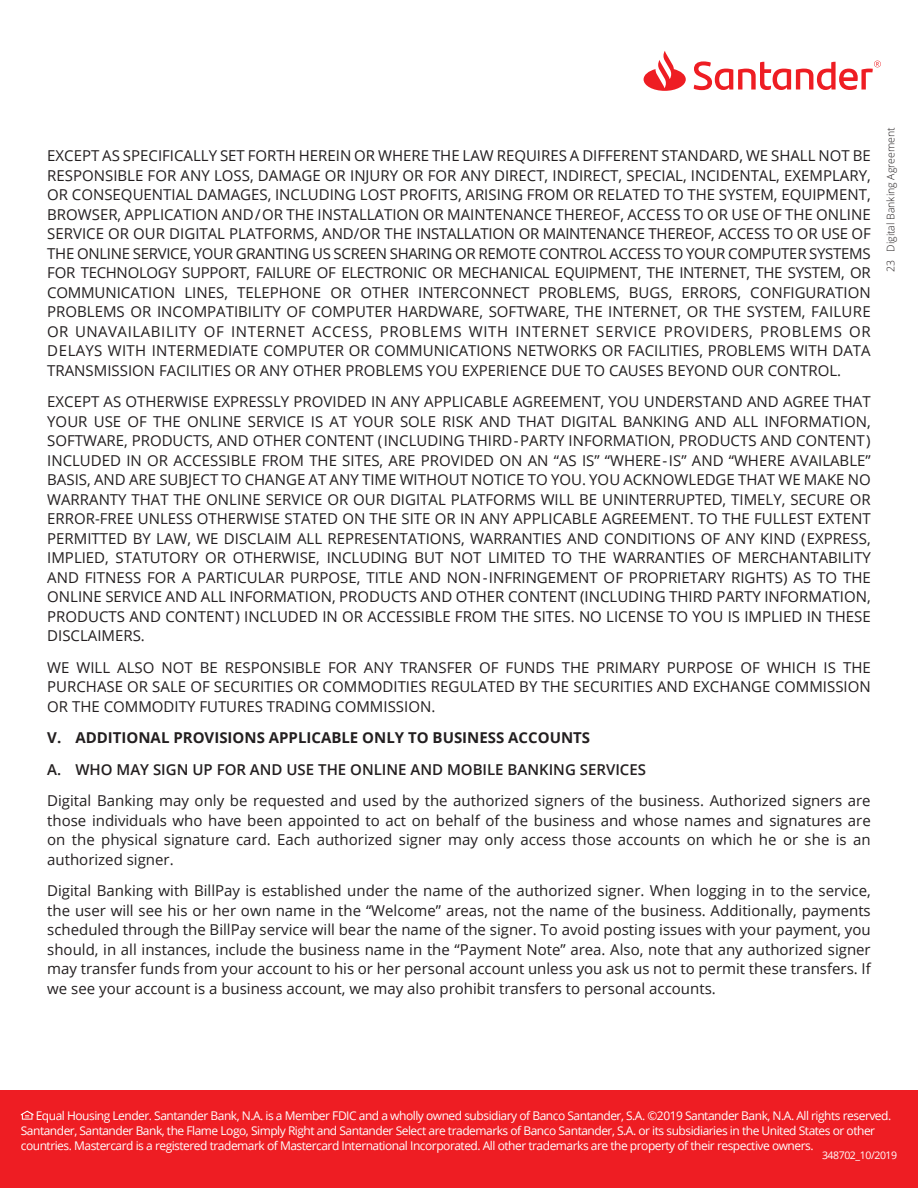
<style>
.page{position:relative;width:918px;height:1188px;background:#fff}
.page>*{position:absolute;margin:0;border:0;box-sizing:border-box;transform-origin:0 0}
.Justification{font:15px/19.5px "Open Sans";color:#231f20;text-align:justify}
.Justification-2{font:600 15px "Open Sans";color:#231f20}
.Justification-3{font:700 15px "Open Sans";color:#231f20}
.t1{font:12px/15px "Open Sans";letter-spacing:-.04em;color:#fff}
.t2{font:300 10.5px "Open Sans";color:#231f20}
.t3{font:10.5px "Open Sans";letter-spacing:-.04em;color:#fff}
</style>
<div class="page">
<svg style="left:644px;top:51px;width:237px;height:40px"></svg>
<div style="left:0;top:1090px;width:918px;height:98px;background:#ee1d23"></div>
<svg style="left:21px;top:1111px;width:13px;height:9px"></svg>
<p class="Justification" style="left:47px;top:146px;width:825px">EXCEPT AS SPECIFICALLY SET FORTH HEREIN OR WHERE THE LAW REQUIRES A DIFFERENT STANDARD, WE SHALL NOT BE RESPONSIBLE FOR ANY LOSS, DAMAGE OR INJURY OR FOR ANY DIRECT, INDIRECT, SPECIAL, INCIDENTAL, EXEMPLARY, OR CONSEQUENTIAL DAMAGES, INCLUDING LOST PROFITS, ARISING FROM OR RELATED TO THE SYSTEM, EQUIPMENT, BROWSER, APPLICATION AND / OR THE INSTALLATION OR MAINTENANCE THEREOF, ACCESS TO OR USE OF THE ONLINE SERVICE OR OUR DIGITAL PLATFORMS, AND/OR THE INSTALLATION OR MAINTENANCE THEREOF, ACCESS TO OR USE OF THE ONLINE SERVICE, YOUR GRANTING US SCREEN SHARING OR REMOTE CONTROL ACCESS TO YOUR COMPUTER SYSTEMS FOR TECHNOLOGY SUPPORT, FAILURE OF ELECTRONIC OR MECHANICAL EQUIPMENT, THE INTERNET, THE SYSTEM, OR COMMUNICATION LINES, TELEPHONE OR OTHER INTERCONNECT PROBLEMS, BUGS, ERRORS, CONFIGURATION PROBLEMS OR INCOMPATIBILITY OF COMPUTER HARDWARE, SOFTWARE, THE INTERNET, OR THE SYSTEM, FAILURE OR UNAVAILABILITY OF INTERNET ACCESS, PROBLEMS WITH INTERNET SERVICE PROVIDERS, PROBLEMS OR DELAYS WITH INTERMEDIATE COMPUTER OR COMMUNICATIONS NETWORKS OR FACILITIES, PROBLEMS WITH DATA TRANSMISSION FACILITIES OR ANY OTHER PROBLEMS YOU EXPERIENCE DUE TO CAUSES BEYOND OUR CONTROL.</p>
<p class="Justification" style="left:47px;top:392px;width:825px">EXCEPT AS OTHERWISE EXPRESSLY PROVIDED IN ANY APPLICABLE AGREEMENT, YOU UNDERSTAND AND AGREE THAT YOUR USE OF THE ONLINE SERVICE IS AT YOUR SOLE RISK AND THAT DIGITAL BANKING AND ALL INFORMATION, SOFTWARE, PRODUCTS, AND OTHER CONTENT ( INCLUDING THIRD - PARTY INFORMATION, PRODUCTS AND CONTENT )<br>INCLUDED IN OR ACCESSIBLE FROM THE SITES, ARE PROVIDED ON AN “AS IS” “WHERE - IS” AND “WHERE AVAILABLE” BASIS, AND ARE SUBJECT TO CHANGE AT ANY TIME WITHOUT NOTICE TO YOU. YOU ACKNOWLEDGE THAT WE MAKE NO WARRANTY THAT THE ONLINE SERVICE OR OUR DIGITAL PLATFORMS WILL BE UNINTERRUPTED, TIMELY, SECURE OR ERROR-FREE UNLESS OTHERWISE STATED ON THE SITE OR IN ANY APPLICABLE AGREEMENT. TO THE FULLEST EXTENT PERMITTED BY LAW, WE DISCLAIM ALL REPRESENTATIONS, WARRANTIES AND CONDITIONS OF ANY KIND ( EXPRESS, IMPLIED, STATUTORY OR OTHERWISE, INCLUDING BUT NOT LIMITED TO THE WARRANTIES OF MERCHANTABILITY AND FITNESS FOR A PARTICULAR PURPOSE, TITLE AND NON - INFRINGEMENT OF PROPRIETARY RIGHTS) AS TO THE ONLINE SERVICE AND ALL INFORMATION, PRODUCTS AND OTHER CONTENT (INCLUDING THIRD PARTY INFORMATION, PRODUCTS AND CONTENT ) INCLUDED IN OR ACCESSIBLE FROM THE SITES. NO LICENSE TO YOU IS IMPLIED IN THESE DISCLAIMERS.</p>
<p class="Justification" style="left:47px;top:657px;width:825px">WE WILL ALSO NOT BE RESPONSIBLE FOR ANY TRANSFER OF FUNDS THE PRIMARY PURPOSE OF WHICH IS THE PURCHASE OR SALE OF SECURITIES OR COMMODITIES REGULATED BY THE SECURITIES AND EXCHANGE COMMISSION OR THE COMMODITY FUTURES TRADING COMMISSION.</p>
<p class="Justification-3" style="left:47px;top:727px;width:544px">V. ADDITIONAL PROVISIONS APPLICABLE ONLY TO BUSINESS ACCOUNTS</p>
<p class="Justification-2" style="left:47px;top:759px;width:600px">A. WHO MAY SIGN UP FOR AND USE THE ONLINE AND MOBILE BANKING SERVICES</p>
<p class="Justification" style="left:47px;top:791px;width:825px">Digital Banking may only be requested and used by the authorized signers of the business. Authorized signers are those individuals who have been appointed to act on behalf of the business and whose names and signatures are on the physical signature card. Each authorized signer may only access those accounts on which he or she is an authorized signer.</p>
<p class="Justification" style="left:47px;top:881px;width:825px">Digital Banking with BillPay is established under the name of the authorized signer. When logging in to the service, the user will see his or her own name in the “Welcome” areas, not the name of the business. Additionally, payments scheduled through the BillPay service will bear the name of the signer. To avoid posting issues with your payment, you should, in all instances, include the business name in the “Payment Note” area. Also, note that any authorized signer may transfer funds from your account to his or her personal account unless you ask us not to permit these transfers. If we see your account is a business account, we may also prohibit transfers to personal accounts.</p>
<p class="t2" style="left:884px;top:272px;width:146px;rotate:-90deg">23 Digital Banking Agreement</p>
<p class="t1" style="left:21px;top:1107px;width:872px;text-indent:15px">Equal Housing Lender. Santander Bank, N.A. is a Member FDIC and a wholly owned subsidiary of Banco Santander, S.A. ©2019 Santander Bank, N.A. All rights reserved.<br>Santander, Santander Bank, the Flame Logo, Simply Right and Santander Select are trademarks of Banco Santander, S.A. or its subsidiaries in the United States or other countries. Mastercard is a registered trademark of Mastercard International Incorporated. All other trademarks are the property of their respective owners.</p>
<p class="t3" style="left:822px;top:1148px;width:77px">348702_10/2019</p>
</div>
